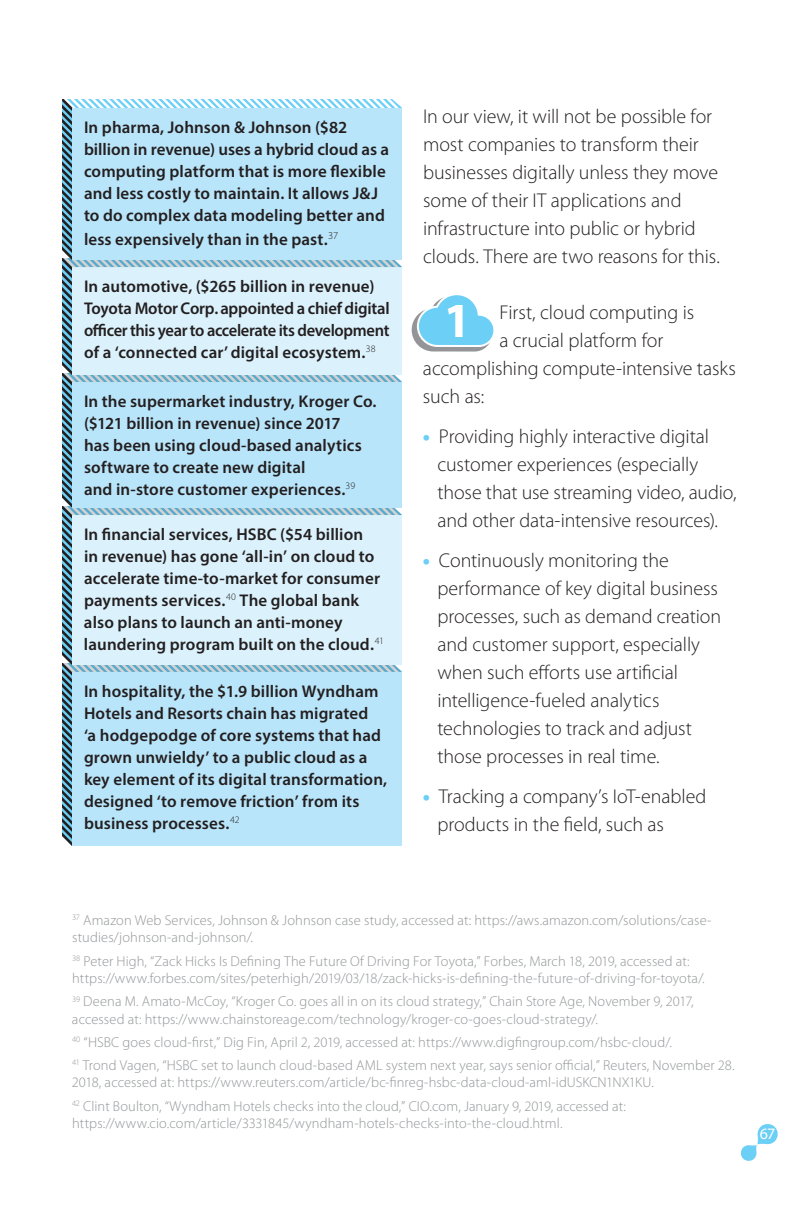
<style>
.page{position:relative;width:792px;height:1224px;background:#fff}
.page>*{position:absolute;margin:0;border:0;box-sizing:border-box;transform-origin:0 0}
.t1{font:700 49.2px "Myriad Pro";color:#fff}
.t2{font:300 20px/28px "Myriad Pro";letter-spacing:-.005em;color:#231f20}
.t3{font:600 17px/22px "Myriad Pro";letter-spacing:.005em;color:#231f20}
.t4{font:16px "Myriad Pro";color:#fff}
.t5{font:300 14.4px/17.2px "Myriad Pro";letter-spacing:.01em;color:#939598}
.s1{font-weight:900;color:#6bcff6}
</style>
<div class="page">
<svg style="left:741px;top:1124px;width:37px;height:37px"></svg>
<svg style="left:411px;top:295px;width:83px;height:57px"></svg>
<svg style="left:62px;top:99px;width:340px;height:747px"></svg>
<div style="left:72px;top:108px;width:330px;height:152px;background:#b9e5fa"></div>
<svg style="left:62px;top:99px;width:330px;height:154px"></svg>
<p class="t3" style="left:84px;top:116px;width:307px">In pharma, Johnson &amp; Johnson ($82 billion in revenue) uses a hybrid cloud as a computing platform that is more flexible and less costly to maintain. It allows J&amp;J to do complex data modeling better and</p>
<p class="t3" style="left:84px;top:228px;width:256px">less expensively than in the past.<sup>37</sup></p>
<p class="t3" style="left:84px;top:275px;width:307px">In automotive, ($265 billion in revenue)<br>Toyota Motor Corp. appointed a chief digital officer this year to accelerate its development of a ‘connected car’ digital ecosystem.<sup>38</sup></p>
<p class="t3" style="left:84px;top:390px;width:294px">In the supermarket industry, Kroger Co. ($121 billion in revenue) since 2017<br>has been using cloud-based analytics software to create new digital<br>and in-store customer experiences.<sup>39</sup></p>
<p class="t3" style="left:84px;top:523px;width:301px">In financial services, HSBC ($54 billion<br>in revenue) has gone ‘all-in’ on cloud to accelerate time-to-market for consumer payments services.<sup>40</sup> The global bank also plans to launch an anti-money laundering program built on the cloud.<sup>41</sup></p>
<p class="t3" style="left:84px;top:680px;width:305px">In hospitality, the $1.9 billion Wyndham Hotels and Resorts chain has migrated<br>‘a hodgepodge of core systems that had grown unwieldy’ to a public cloud as a key element of its digital transformation, designed ‘to remove friction’ from its business processes.<sup>42</sup></p>
<h2 class="t2" style="left:423px;top:102px;width:298px">In our view, it will not be possible for most companies to transform their businesses digitally unless they move some of their IT applications and infrastructure into public or hybrid clouds. There are two reasons for this.</h2>
<h1 class="t1" style="left:444px;top:288px;width:29px">1</h1>
<h2 class="t2" style="left:499px;top:298px;width:196px">First, cloud computing is</h2>
<h2 class="t2" style="left:499px;top:326px;width:166px">a crucial platform for</h2>
<h2 class="t2" style="left:423px;top:354px;width:314px">accomplishing compute-intensive tasks</h2>
<h2 class="t2" style="left:423px;top:382px;width:63px">such as:</h2>
<h2 class="t2" style="left:437px;top:422px;width:301px;text-indent:-14px"><span class="s1">•</span> Providing highly interactive digital customer experiences (especially those that use streaming video, audio, and other data-intensive resources).</h2>
<p class="t2" style="left:437px;top:546px;width:285px;text-indent:-14px"><span class="s1">•</span> Continuously monitoring the performance of key digital business processes, such as demand creation and customer support, especially when such efforts use artificial intelligence-fueled analytics technologies to track and adjust those processes in real time.</p>
<h2 class="t2" style="left:437px;top:782px;width:271px;text-indent:-14px"><span class="s1">•</span> Tracking a company’s IoT-enabled products in the field, such as</h2>
<p class="t5" style="left:72px;top:912px;width:641px"><sup>37</sup> Amazon Web Services, Johnson &amp; Johnson case study, accessed at: https://aws.amazon.com/solutions/case&shy;studies/johnson-and-johnson/.</p>
<p class="t5" style="left:72px;top:952px;width:634px"><sup>38</sup> Peter High, “Zack Hicks Is Defining The Future Of Driving For Toyota,” Forbes, March 18, 2019, accessed at: https://www.forbes.com/sites/peterhigh/2019/03/18/zack-hicks-is-defining-the-future-of-driving-for-toyota/.</p>
<p class="t5" style="left:72px;top:993px;width:623px"><sup>39</sup> Deena M. Amato-McCoy, “Kroger Co. goes all in on its cloud strategy,” Chain Store Age, November 9, 2017, accessed at: https://www.chainstoreage.com/technology/kroger-co-goes-cloud-strategy/.</p>
<p class="t5" style="left:72px;top:1030px;width:664px;line-height:23.2px"><sup>40</sup> “HSBC goes cloud-first,” Dig Fin, April 2, 2019, accessed at: https://www.digfingroup.com/hsbc-cloud/.<br><sup>41</sup> Trond Vagen, “HSBC set to launch cloud-based AML system next year, says senior official,” Reuters, November 28.</p>
<p class="t5" style="left:72px;top:1071px;width:583px;line-height:23.2px">2018, accessed at: https://www.reuters.com/article/bc-finreg-hsbc-data-cloud-aml-idUSKCN1NX1KU.<br><sup>42</sup> Clint Boulton, “Wyndham Hotels checks into the cloud,” CIO.com, January 9, 2019, accessed at:</p>
<p class="t5" style="left:72px;top:1114px;width:492px">https://www.cio.com/article/3331845/wyndham-hotels-checks-into-the-cloud.html.</p>
<p class="t4" style="left:760px;top:1124px;width:17px">67</p>
</div>
